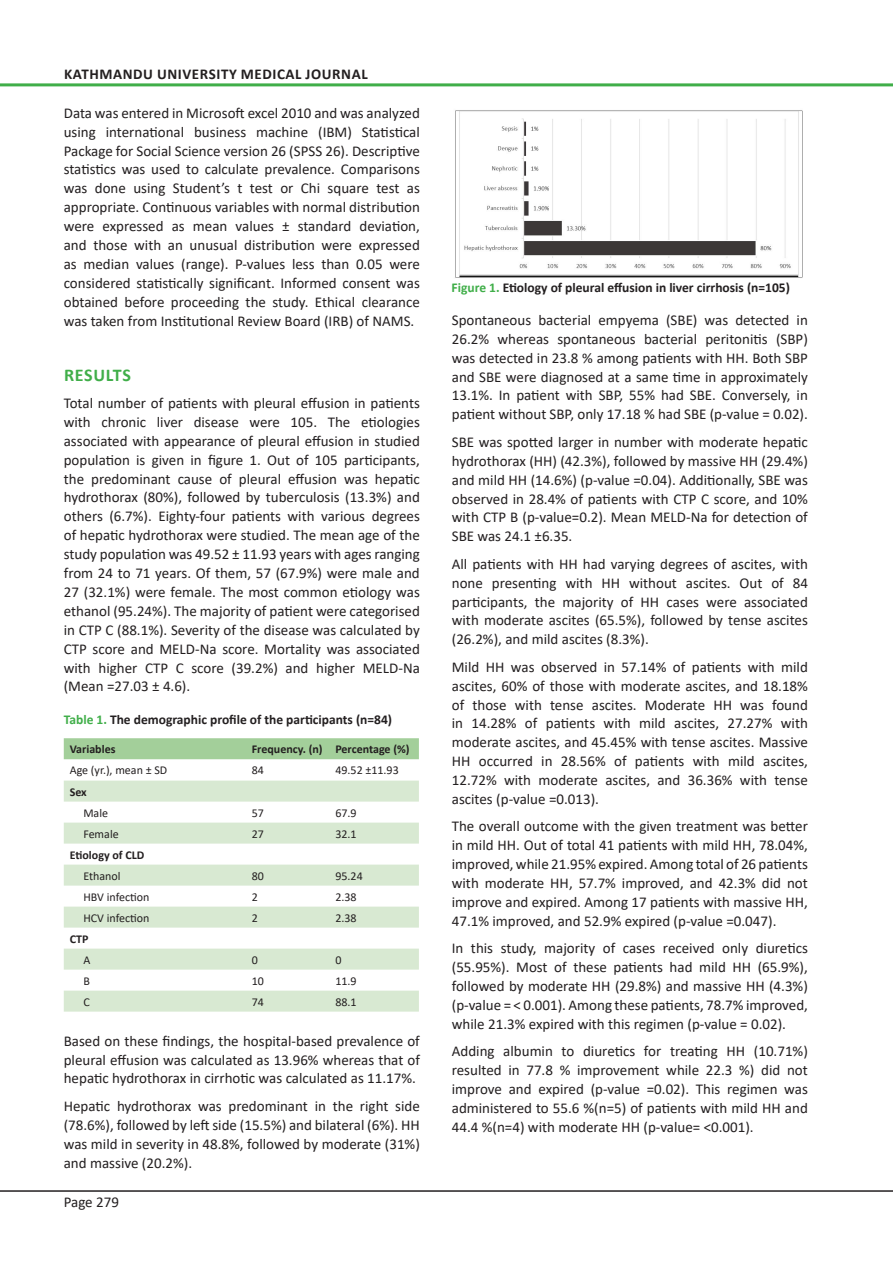
<style>
.page{position:relative;width:893px;height:1263px;background:#fff}
.page>*{position:absolute;margin:0;border:0;box-sizing:border-box;transform-origin:0 0}
.Normal_Text{font:700 18px "Calibri";letter-spacing:.035em;color:#40ae49}
.Normal_Text-2{font:15px/18.9px "Calibri";color:#231f20;text-align:justify}
.t1{font:700 15px "Calibri";letter-spacing:.04em;color:#231f20}
.Table_Figure_Legend{font:700 13.5px "Calibri";color:#231f20}
.Table_Text{font:12px "Calibri";color:#231f20}
.Table_Text-2{font:700 12px "Calibri";color:#231f20}
.s1{color:#40ae49}
</style>
<div class="page">
<hr style="left:0;top:1190px;width:893px;height:2px;background:#231f20">
<hr style="left:0;top:83px;width:893px;height:3px;background:#40ae49">
<div style="left:64px;top:738px;width:355px;height:21px;background:#a3cf9a"></div>
<svg style="left:64px;top:780px;width:355px;height:231px;fill:#d8e9d2"></svg>
<img style="left:455px;top:110px;width:348px;height:168px">
<p class="t1" style="left:64px;top:63px;width:305px">KATHMANDU UNIVERSITY MEDICAL JOURNAL</p>
<p class="Normal_Text-2" style="left:64px;top:103px;width:358px">Data was entered in Microsoft excel 2010 and was analyzed using international business machine (IBM) Statistical Package for Social Science version 26 (SPSS 26). Descriptive statistics was used to calculate prevalence. Comparisons was done using Student’s t test or Chi square test as appropriate. Continuous variables with normal distribution were expressed as mean values ± standard deviation, and those with an unusual distribution were expressed as median values (range). P-values less than 0.05 were considered statistically significant. Informed consent was obtained before proceeding the study. Ethical clearance was taken from Institutional Review Board (IRB) of NAMS.</p>
<p class="Normal_Text" style="left:64px;top:362px;width:68px">RESULTS</p>
<p class="Normal_Text-2" style="left:64px;top:393px;width:358px">Total number of patients with pleural effusion in patients with chronic liver disease were 105. The etiologies associated with appearance of pleural effusion in studied population is given in figure 1. Out of 105 participants, the predominant cause of pleural effusion was hepatic hydrothorax (80%), followed by tuberculosis (13.3%) and others (6.7%). Eighty-four patients with various degrees of hepatic hydrothorax were studied. The mean age of the study population was 49.52 ± 11.93 years with ages ranging from 24 to 71 years. Of them, 57 (67.9%) were male and 27 (32.1%) were female. The most common etiology was ethanol (95.24%). The majority of patient were categorised in CTP C (88.1%). Severity of the disease was calculated by CTP score and MELD-Na score. Mortality was associated with higher CTP C score (39.2%) and higher MELD-Na (Mean =27.03 ± 4.6).</p>
<p class="Table_Figure_Legend" style="left:64px;top:710px;width:330px"><span class="s1">Table 1.</span> The demographic profile of the participants (n=84)</p>
<p class="Table_Text-2" style="left:70px;top:741px;width:47px">Variables</p>
<p class="Table_Text-2" style="left:252px;top:741px;width:72px">Frequency. (n)</p>
<p class="Table_Text-2" style="left:335px;top:741px;width:76px">Percentage (%)</p>
<p class="Table_Text" style="left:70px;top:762px;width:99px">Age (yr.), mean ± SD</p>
<p class="Table_Text" style="left:252px;top:762px;width:14px">84</p>
<p class="Table_Text" style="left:335px;top:762px;width:65px">49.52 ±11.93</p>
<p class="Table_Text-2" style="left:70px;top:783px;width:19px">Sex</p>
<p class="Table_Text" style="left:83px;top:804px;width:26px">Male</p>
<p class="Table_Text" style="left:252px;top:804px;width:14px">57</p>
<p class="Table_Text" style="left:335px;top:804px;width:23px">67.9</p>
<p class="Table_Text" style="left:83px;top:825px;width:37px">Female</p>
<p class="Table_Text" style="left:252px;top:825px;width:14px">27</p>
<p class="Table_Text" style="left:335px;top:825px;width:23px">32.1</p>
<p class="Table_Text-2" style="left:70px;top:846px;width:76px">Etiology of CLD</p>
<p class="Table_Text" style="left:83px;top:867px;width:39px">Ethanol</p>
<p class="Table_Text" style="left:252px;top:867px;width:14px">80</p>
<p class="Table_Text" style="left:335px;top:867px;width:29px">95.24</p>
<p class="Table_Text" style="left:83px;top:888px;width:68px">HBV infection</p>
<p class="Table_Text" style="left:252px;top:888px;width:8px">2</p>
<p class="Table_Text" style="left:335px;top:888px;width:23px">2.38</p>
<p class="Table_Text" style="left:83px;top:909px;width:68px">HCV infection</p>
<p class="Table_Text" style="left:252px;top:909px;width:8px">2</p>
<p class="Table_Text" style="left:335px;top:909px;width:23px">2.38</p>
<p class="Table_Text-2" style="left:70px;top:930px;width:20px">CTP</p>
<p class="Table_Text" style="left:83px;top:951px;width:8px">A</p>
<p class="Table_Text" style="left:252px;top:951px;width:8px">0</p>
<p class="Table_Text" style="left:335px;top:951px;width:8px">0</p>
<p class="Table_Text" style="left:83px;top:972px;width:8px">B</p>
<p class="Table_Text" style="left:252px;top:972px;width:14px">10</p>
<p class="Table_Text" style="left:335px;top:972px;width:23px">11.9</p>
<p class="Table_Text" style="left:83px;top:993px;width:8px">C</p>
<p class="Table_Text" style="left:252px;top:993px;width:14px">74</p>
<p class="Table_Text" style="left:335px;top:993px;width:23px">88.1</p>
<p class="Normal_Text-2" style="left:64px;top:1031px;width:358px">Based on these findings, the hospital-based prevalence of pleural effusion was calculated as 13.96% whereas that of hepatic hydrothorax in cirrhotic was calculated as 11.17%.</p>
<p class="Normal_Text-2" style="left:64px;top:1096px;width:358px">Hepatic hydrothorax was predominant in the right side (78.6%), followed by left side (15.5%) and bilateral (6%). HH was mild in severity in 48.8%, followed by moderate (31%) and massive (20.2%).</p>
<p class="Normal_Text-2" style="left:64px;top:1192px;width:57px">Page 279</p>
<p class="Table_Figure_Legend" style="left:451px;top:278px;width:340px"><span class="s1">Figure 1.</span> Etiology of pleural effusion in liver cirrhosis (n=105)</p>
<p class="Normal_Text-2" style="left:452px;top:310px;width:358px">Spontaneous bacterial empyema (SBE) was detected in 26.2% whereas spontaneous bacterial peritonitis (SBP) was detected in 23.8 % among patients with HH. Both SBP and SBE were diagnosed at a same time in approximately 13.1%. In patient with SBP, 55% had SBE. Conversely, in patient without SBP, only 17.18 % had SBE (p-value = 0.02).</p>
<p class="Normal_Text-2" style="left:452px;top:432px;width:358px">SBE was spotted larger in number with moderate hepatic hydrothorax (HH) (42.3%), followed by massive HH (29.4%) and mild HH (14.6%) (p-value =0.04). Additionally, SBE was observed in 28.4% of patients with CTP C score, and 10% with CTP B (p-value=0.2). Mean MELD-Na for detection of SBE was 24.1 ±6.35.</p>
<p class="Normal_Text-2" style="left:452px;top:554px;width:358px">All patients with HH had varying degrees of ascites, with none presenting with HH without ascites. Out of 84 participants, the majority of HH cases were associated with moderate ascites (65.5%), followed by tense ascites (26.2%), and mild ascites (8.3%).</p>
<p class="Normal_Text-2" style="left:452px;top:657px;width:358px">Mild HH was observed in 57.14% of patients with mild ascites, 60% of those with moderate ascites, and 18.18% of those with tense ascites. Moderate HH was found in 14.28% of patients with mild ascites, 27.27% with moderate ascites, and 45.45% with tense ascites. Massive HH occurred in 28.56% of patients with mild ascites, 12.72% with moderate ascites, and 36.36% with tense ascites (p-value =0.013).</p>
<p class="Normal_Text-2" style="left:452px;top:817px;width:358px">The overall outcome with the given treatment was better in mild HH. Out of total 41 patients with mild HH, 78.04%, improved, while 21.95% expired. Among total of 26 patients with moderate HH, 57.7% improved, and 42.3% did not improve and expired. Among 17 patients with massive HH, 47.1% improved, and 52.9% expired (p-value =0.047).</p>
<p class="Normal_Text-2" style="left:452px;top:938px;width:358px">In this study, majority of cases received only diuretics (55.95%). Most of these patients had mild HH (65.9%), followed by moderate HH (29.8%) and massive HH (4.3%) (p-value = &lt; 0.001). Among these patients, 78.7% improved, while 21.3% expired with this regimen (p-value = 0.02).</p>
<p class="Normal_Text-2" style="left:452px;top:1041px;width:358px">Adding albumin to diuretics for treating HH (10.71%) resulted in 77.8 % improvement while 22.3 %) did not improve and expired (p-value =0.02). This regimen was administered to 55.6 %(n=5) of patients with mild HH and 44.4 %(n=4) with moderate HH (p-value= &lt;0.001).</p>
</div>
